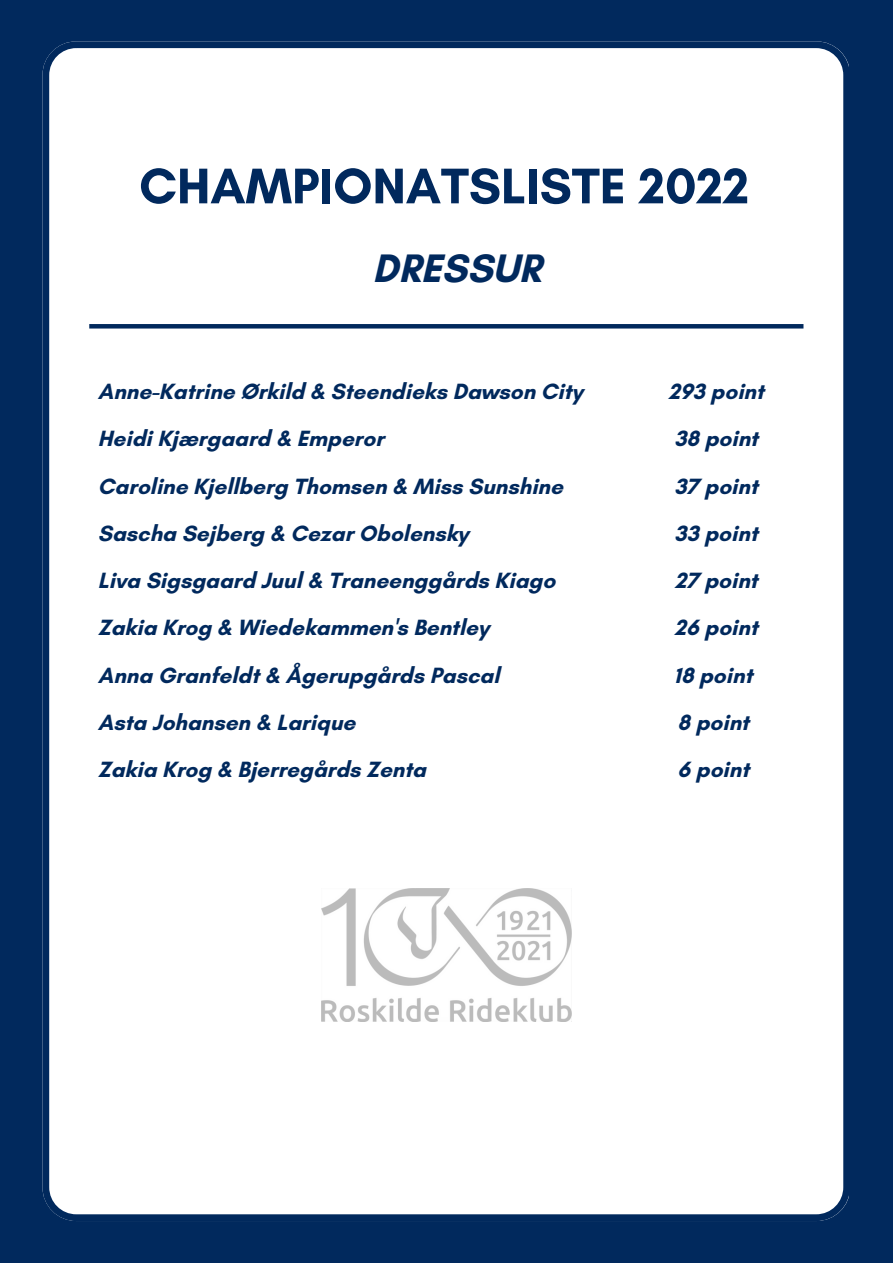
<style>
.page{position:relative;width:893px;height:1264px;background:#fff}
.page>*{position:absolute;margin:0;border:0;box-sizing:border-box;transform-origin:0 0}
.t1{font:700 51px "Glacial Indifference";color:#01295d}
.t2{font:700 40.5px "Glacial Indifference";color:#01295d}
.t3{font:700 22.5px/47.2px "Glacial Indifference";color:#01295d}
</style>
<div class="page">
<div style="left:0;top:0;width:892px;height:1262px;background:#01295d"></div>
<div style="left:42px;top:41px;width:807px;height:1179px;background:#fff"></div>
<img style="left:322px;top:888px;width:249px;height:133px">
<hr style="left:89px;top:324px;width:714px;height:4px;background:#01295d">
<h1 class="t1" style="left:139px;top:155px;width:611px">CHAMPIONATSLISTE 2022</h1>
<h2 class="t2" style="left:372px;top:244px;width:170px">DRESSUR</h2>
<p class="t3" style="left:98px;top:367px;width:486px">Anne-Katrine Ørkild &amp; Steendieks Dawson City Heidi Kjærgaard &amp; Emperor<br>Caroline Kjellberg Thomsen &amp; Miss Sunshine Sascha Sejberg &amp; Cezar Obolensky<br>Liva Sigsgaard Juul &amp; Traneenggårds Kiago Zakia Krog &amp; Wiedekammen's Bentley<br>Anna Granfeldt &amp; Ågerupgårds Pascal<br>Asta Johansen &amp; Larique<br>Zakia Krog &amp; Bjerregårds Zenta</p>
<p class="t3" style="left:668px;top:367px;width:97px">293 point<br>38 point<br>37 point<br>33 point<br>27 point<br>26 point<br>18 point<br>8 point<br>6 point</p>
</div>
